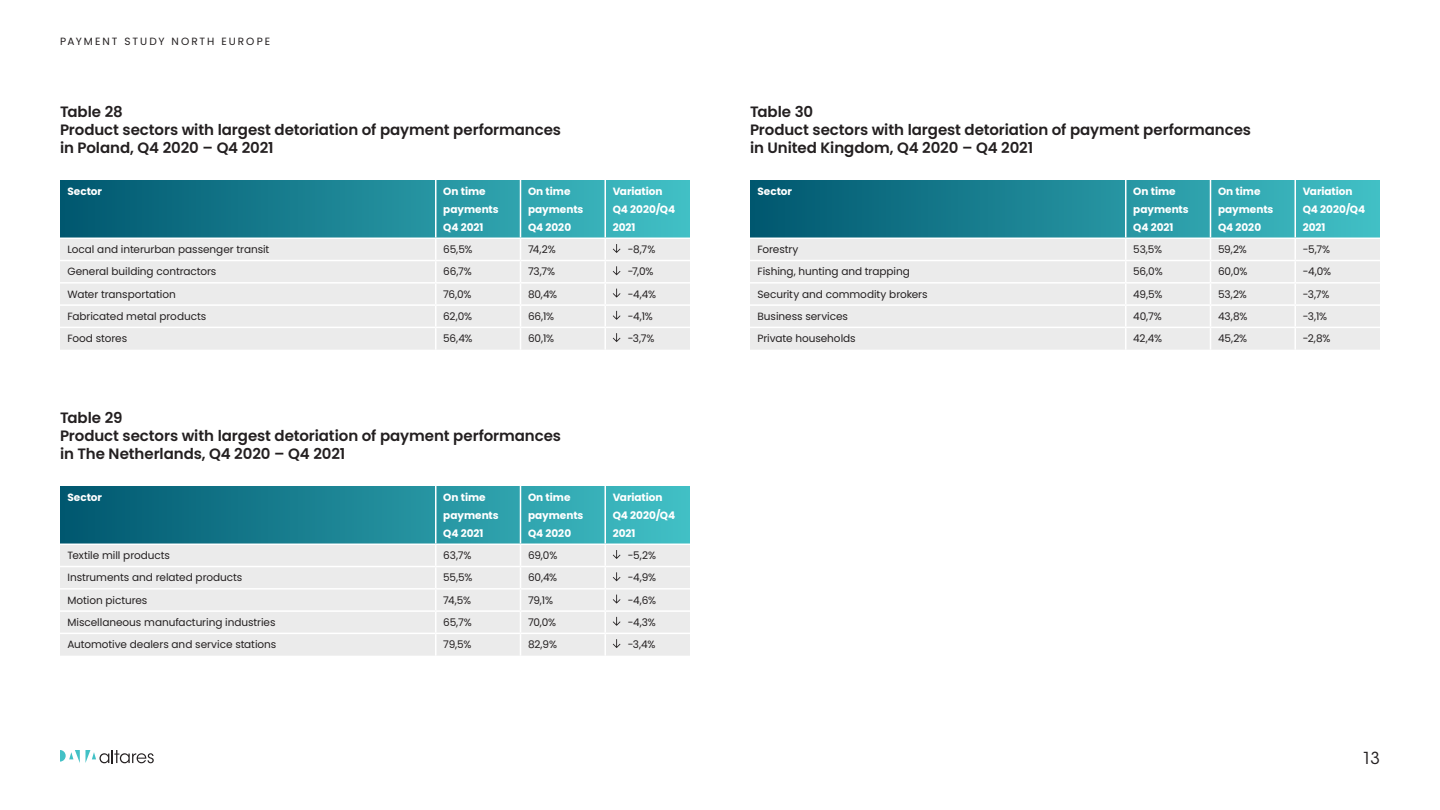
<style>
.page{position:relative;width:1440px;height:810px;background:#fff}
.page>*{position:absolute;margin:0;border:0;box-sizing:border-box;transform-origin:0 0}
.t1{font:16.5px "ITC Avant Garde Std";color:#231f20}
.Text_24_35_semibold{font:600 15px/18px "Poppins";letter-spacing:-.005em;color:#231f20}
.Text_14_24{font:10.5px "Poppins";letter-spacing:-.005em;color:#231f20}
.Text_14_24-2{font:700 10.5px/18px "Poppins";color:#fff}
.Text_14_24-3{font:10.5px "Poppins";letter-spacing:.185em;color:#231f20}
</style>
<div class="page">
<svg style="left:60px;top:750px;width:94px;height:13px"></svg>
<svg style="left:60px;top:180px;width:630px;height:170px;background:#a7cbd0"></svg>
<svg style="left:750px;top:180px;width:630px;height:170px;background:#a7cbd0"></svg>
<hr style="left:1295px;top:327px;width:85px;height:1px;background:#fff">
<hr style="left:1294px;top:328px;width:2px;height:22px;background:#fff">
<svg style="left:60px;top:486px;width:630px;height:170px;background:#a7cbd0"></svg>
<p class="Text_14_24-3" style="left:60px;top:35px;width:212px">PAYMENT STUDY NORTH EUROPE</p>
<p class="Text_24_35_semibold" style="left:60px;top:103px;width:64px">Table 28</p>
<p class="Text_24_35_semibold" style="left:60px;top:121px;width:503px">Product sectors with largest detoriation of payment performances in Poland, Q4 2020 – Q4 2021</p>
<p class="Text_14_24-2" style="left:68px;top:182px;width:36px">Sector</p>
<p class="Text_14_24-2" style="left:443px;top:182px;width:57px">On time payments</p>
<p class="Text_14_24-2" style="left:443px;top:218px;width:42px">Q4 2021</p>
<p class="Text_14_24-2" style="left:528px;top:182px;width:57px">On time payments</p>
<p class="Text_14_24-2" style="left:528px;top:218px;width:45px">Q4 2020</p>
<p class="Text_14_24-2" style="left:613px;top:182px;width:51px">Variation</p>
<p class="Text_14_24-2" style="left:613px;top:200px;width:64px">Q4 2020/Q4<br>2021</p>
<p class="Text_14_24" style="left:68px;top:243px;width:203px">Local and interurban passenger transit</p>
<p class="Text_14_24" style="left:443px;top:243px;width:31px">65,5%</p>
<p class="Text_14_24" style="left:528px;top:243px;width:29px">74,2%</p>
<p class="Text_14_24" style="left:628px;top:243px;width:29px">-8,7%</p>
<p class="Text_14_24" style="left:68px;top:266px;width:150px">General building contractors</p>
<p class="Text_14_24" style="left:443px;top:266px;width:30px">66,7%</p>
<p class="Text_14_24" style="left:528px;top:266px;width:29px">73,7%</p>
<p class="Text_14_24" style="left:628px;top:266px;width:27px">-7,0%</p>
<p class="Text_14_24" style="left:68px;top:288px;width:110px">Water transportation</p>
<p class="Text_14_24" style="left:443px;top:288px;width:30px">76,0%</p>
<p class="Text_14_24" style="left:528px;top:288px;width:31px">80,4%</p>
<p class="Text_14_24" style="left:628px;top:288px;width:30px">-4,4%</p>
<p class="Text_14_24" style="left:68px;top:310px;width:140px">Fabricated metal products</p>
<p class="Text_14_24" style="left:443px;top:310px;width:30px">62,0%</p>
<p class="Text_14_24" style="left:528px;top:310px;width:28px">66,1%</p>
<p class="Text_14_24" style="left:628px;top:310px;width:27px">-4,1%</p>
<p class="Text_14_24" style="left:68px;top:332px;width:61px">Food stores</p>
<p class="Text_14_24" style="left:443px;top:332px;width:31px">56,4%</p>
<p class="Text_14_24" style="left:528px;top:332px;width:28px">60,1%</p>
<p class="Text_14_24" style="left:628px;top:332px;width:28px">-3,7%</p>
<p class="Text_24_35_semibold" style="left:60px;top:409px;width:64px">Table 29</p>
<p class="Text_24_35_semibold" style="left:60px;top:427px;width:503px">Product sectors with largest detoriation of payment performances in The Netherlands, Q4 2020 – Q4 2021</p>
<p class="Text_14_24-2" style="left:68px;top:488px;width:36px">Sector</p>
<p class="Text_14_24-2" style="left:443px;top:488px;width:57px">On time payments</p>
<p class="Text_14_24-2" style="left:443px;top:524px;width:42px">Q4 2021</p>
<p class="Text_14_24-2" style="left:528px;top:488px;width:57px">On time payments</p>
<p class="Text_14_24-2" style="left:528px;top:524px;width:45px">Q4 2020</p>
<p class="Text_14_24-2" style="left:613px;top:488px;width:51px">Variation</p>
<p class="Text_14_24-2" style="left:613px;top:506px;width:64px">Q4 2020/Q4<br>2021</p>
<p class="Text_14_24" style="left:68px;top:549px;width:104px">Textile mill products</p>
<p class="Text_14_24" style="left:443px;top:549px;width:30px">63,7%</p>
<p class="Text_14_24" style="left:528px;top:549px;width:31px">69,0%</p>
<p class="Text_14_24" style="left:628px;top:549px;width:30px">-5,2%</p>
<p class="Text_14_24" style="left:68px;top:572px;width:176px">Instruments and related products</p>
<p class="Text_14_24" style="left:443px;top:572px;width:31px">55,5%</p>
<p class="Text_14_24" style="left:528px;top:572px;width:31px">60,4%</p>
<p class="Text_14_24" style="left:628px;top:572px;width:30px">-4,9%</p>
<p class="Text_14_24" style="left:68px;top:594px;width:81px">Motion pictures</p>
<p class="Text_14_24" style="left:443px;top:594px;width:29px">74,5%</p>
<p class="Text_14_24" style="left:528px;top:594px;width:26px">79,1%</p>
<p class="Text_14_24" style="left:628px;top:594px;width:30px">-4,6%</p>
<p class="Text_14_24" style="left:68px;top:616px;width:210px">Miscellaneous manufacturing industries</p>
<p class="Text_14_24" style="left:443px;top:616px;width:30px">65,7%</p>
<p class="Text_14_24" style="left:528px;top:616px;width:30px">70,0%</p>
<p class="Text_14_24" style="left:628px;top:616px;width:30px">-4,3%</p>
<p class="Text_14_24" style="left:68px;top:638px;width:210px">Automotive dealers and service stations</p>
<p class="Text_14_24" style="left:443px;top:638px;width:30px">79,5%</p>
<p class="Text_14_24" style="left:528px;top:638px;width:30px">82,9%</p>
<p class="Text_14_24" style="left:628px;top:638px;width:29px">-3,4%</p>
<p class="Text_24_35_semibold" style="left:750px;top:103px;width:65px">Table 30</p>
<p class="Text_24_35_semibold" style="left:750px;top:121px;width:503px">Product sectors with largest detoriation of payment performances in United Kingdom, Q4 2020 – Q4 2021</p>
<p class="Text_14_24-2" style="left:758px;top:182px;width:36px">Sector</p>
<p class="Text_14_24-2" style="left:1133px;top:182px;width:57px">On time payments</p>
<p class="Text_14_24-2" style="left:1133px;top:218px;width:42px">Q4 2021</p>
<p class="Text_14_24-2" style="left:1218px;top:182px;width:57px">On time payments</p>
<p class="Text_14_24-2" style="left:1218px;top:218px;width:45px">Q4 2020</p>
<p class="Text_14_24-2" style="left:1303px;top:182px;width:51px">Variation</p>
<p class="Text_14_24-2" style="left:1303px;top:200px;width:64px">Q4 2020/Q4<br>2021</p>
<p class="Text_14_24" style="left:758px;top:243px;width:43px">Forestry</p>
<p class="Text_14_24" style="left:1133px;top:243px;width:30px">53,5%</p>
<p class="Text_14_24" style="left:1218px;top:243px;width:30px">59,2%</p>
<p class="Text_14_24" style="left:1303px;top:243px;width:29px">-5,7%</p>
<p class="Text_14_24" style="left:758px;top:266px;width:154px">Fishing, hunting and trapping</p>
<p class="Text_14_24" style="left:1133px;top:266px;width:31px">56,0%</p>
<p class="Text_14_24" style="left:1218px;top:266px;width:31px">60,0%</p>
<p class="Text_14_24" style="left:1303px;top:266px;width:30px">-4,0%</p>
<p class="Text_14_24" style="left:758px;top:288px;width:172px">Security and commodity brokers</p>
<p class="Text_14_24" style="left:1133px;top:288px;width:31px">49,5%</p>
<p class="Text_14_24" style="left:1218px;top:288px;width:30px">53,2%</p>
<p class="Text_14_24" style="left:1303px;top:288px;width:28px">-3,7%</p>
<p class="Text_14_24" style="left:758px;top:310px;width:92px">Business services</p>
<p class="Text_14_24" style="left:1133px;top:310px;width:30px">40,7%</p>
<p class="Text_14_24" style="left:1218px;top:310px;width:31px">43,8%</p>
<p class="Text_14_24" style="left:1303px;top:310px;width:26px">-3,1%</p>
<p class="Text_14_24" style="left:758px;top:332px;width:100px">Private households</p>
<p class="Text_14_24" style="left:1133px;top:332px;width:30px">42,4%</p>
<p class="Text_14_24" style="left:1218px;top:332px;width:31px">45,2%</p>
<p class="Text_14_24" style="left:1303px;top:332px;width:29px">-2,8%</p>
<h1 class="t1" style="left:1362px;top:748px;width:19px">13</h1>
</div>
